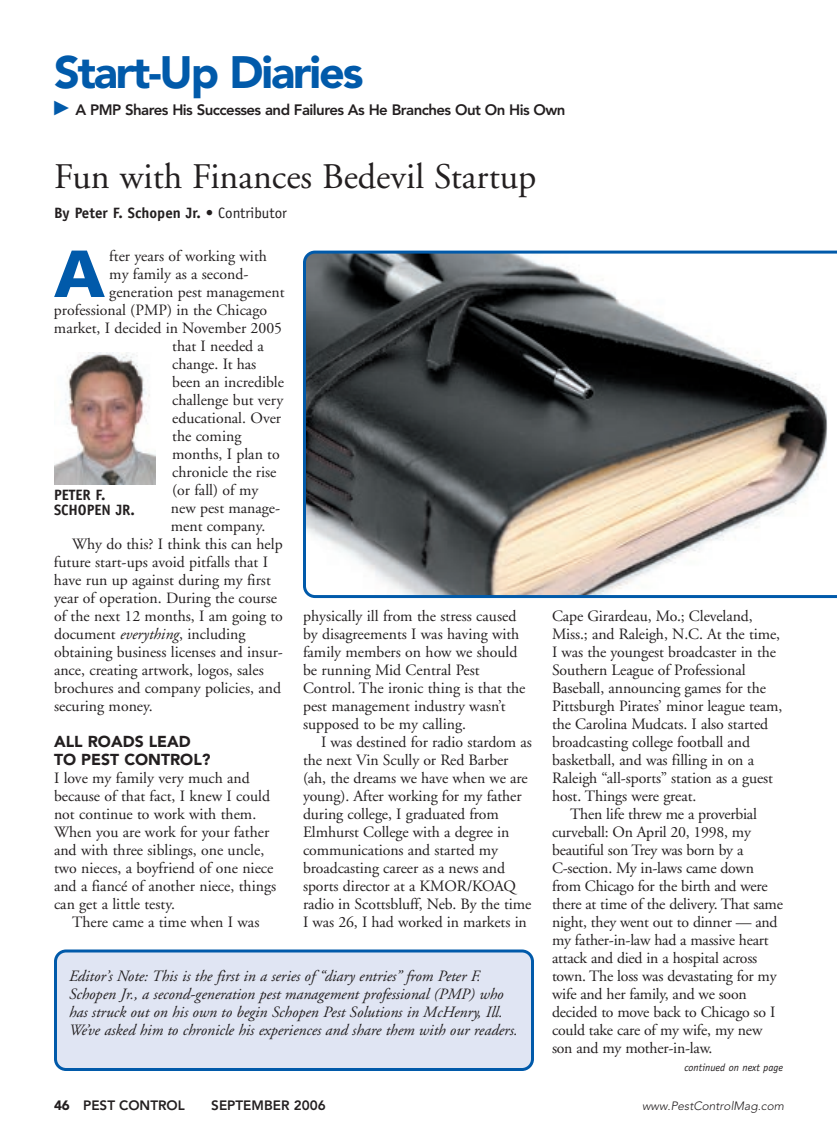
<style>
.page{position:relative;width:837px;height:1134px;background:#fff}
.page>*{position:absolute;margin:0;border:0;box-sizing:border-box;transform-origin:0 0}
.t1{font:900 66.45px "Frutiger";color:#015aaa}
.t2{font:900 45px "Avenir";letter-spacing:-.045em;color:#015aaa}
.t3{font:36px "Adobe Garamond";color:#231f20}
.t4{font:15.75px/18px "Adobe Garamond";letter-spacing:-.005em;color:#231f20}
.t5{font:italic 15.75px/18px "Adobe Garamond";color:#231f20}
.t6{font:900 15.75px/18px "Avenir";color:#231f20}
.t7{font:800 15px "Avenir";letter-spacing:-.035em;color:#231f20}
.t8{font:700 15px/15px "Officina Sans";letter-spacing:-.005em;color:#231f20}
.t9{font:800 13.5px "Avenir";color:#231f20}
.t10{font:italic 300 12px "Avenir";color:#231f20}
.t11{font:italic 10.5px "Officina Sans";color:#231f20}
.s1{font-weight:400}
.s2{font-style:italic}
.s3{font-weight:900}
</style>
<div class="page">
<img style="left:54px;top:352px;width:102px;height:132px">
<div style="left:54px;top:950px;width:480px;height:121px;background:#e0e5f3"></div>
<svg style="left:303px;top:251px;width:534px;height:347px"></svg>
<h2 class="t2" style="left:54px;top:54px;width:311px">Start-Up Diaries</h2>
<p class="t7" style="left:76px;top:104px;width:491px">A PMP Shares His Successes and Failures As He Branches Out On His Own</p>
<h3 class="t3" style="left:54px;top:162px;width:484px">Fun with Finances Bedevil Startup</h3>
<p class="t8" style="left:54px;top:207px;width:234px">By Peter F. Schopen Jr. • <span class="s1">Contributor</span></p>
<h1 class="t1" style="left:54px;top:247px;width:53px">A</h1>
<p class="t4" style="left:109px;top:248px;width:159px">fter years of working with</p>
<p class="t4" style="left:109px;top:266px;width:141px">my family as a second-</p>
<p class="t4" style="left:109px;top:284px;width:177px">generation pest management</p>
<p class="t4" style="left:54px;top:302px;width:215px">professional (PMP) in the Chicago</p>
<p class="t4" style="left:54px;top:320px;width:230px">market, I decided in November 2005</p>
<p class="t4" style="left:172px;top:338px;width:93px">that I needed a</p>
<p class="t4" style="left:172px;top:356px;width:86px">change. It has</p>
<p class="t4" style="left:172px;top:374px;width:113px">been an incredible</p>
<p class="t4" style="left:172px;top:392px;width:113px">challenge but very</p>
<p class="t4" style="left:172px;top:410px;width:111px">educational. Over</p>
<p class="t4" style="left:172px;top:428px;width:71px">the coming</p>
<p class="t4" style="left:172px;top:446px;width:109px">months, I plan to</p>
<p class="t4" style="left:172px;top:464px;width:106px">chronicle the rise</p>
<p class="t4" style="left:172px;top:482px;width:88px">(or fall) of my</p>
<p class="t4" style="left:171px;top:500px;width:111px">new pest manage-</p>
<p class="t4" style="left:171px;top:518px;width:96px">ment company.</p>
<p class="t4" style="left:72px;top:536px;width:212px">Why do this? I think this can help</p>
<p class="t4" style="left:54px;top:554px;width:216px">future start-ups avoid pitfalls that I</p>
<p class="t4" style="left:54px;top:572px;width:218px">have run up against during my first</p>
<p class="t4" style="left:54px;top:590px;width:225px">year of operation. During the course</p>
<p class="t4" style="left:54px;top:608px;width:230px">of the next 12 months, I am going to</p>
<p class="t4" style="left:54px;top:626px;width:193px">document <span class="s2">everything</span>, including</p>
<p class="t4" style="left:54px;top:644px;width:230px">obtaining business licenses and insur-</p>
<p class="t4" style="left:54px;top:662px;width:211px">ance, creating artwork, logos, sales</p>
<p class="t4" style="left:54px;top:680px;width:229px">brochures and company policies, and</p>
<p class="t4" style="left:54px;top:698px;width:100px">securing money.</p>
<p class="t6" style="left:54px;top:734px;width:158px">ALL ROADS LEAD<br>TO PEST CONTROL?</p>
<p class="t4" style="left:54px;top:770px;width:224px">I love my family very much and because of that fact, I knew I could not continue to work with them.<br>When you are work for your father and with three siblings, one uncle, two nieces, a boyfriend of one niece and a fiancé of another niece, things can get a little testy.</p>
<p class="t4" style="left:72px;top:914px;width:189px">There came a time when I was</p>
<p class="t8" style="left:54px;top:488px;width:82px">PETER F.<br>SCHOPEN JR.</p>
<p class="t4" style="left:303px;top:608px;width:224px">physically ill from the stress caused by disagreements I was having with family members on how we should be running Mid Central Pest<br>Control. The ironic thing is that the pest management industry wasn’t supposed to be my calling.</p>
<p class="t4" style="left:303px;top:734px;width:230px;text-indent:18px">I was destined for radio stardom as the next Vin Scully or Red Barber (ah, the dreams we have when we are young). After working for my father during college, I graduated from Elmhurst College with a degree in communications and started my broadcasting career as a news and sports director at a KMOR/KOAQ radio in Scottsbluff, Neb. By the time I was 26, I had worked in markets in</p>
<p class="t5" style="left:69px;top:968px;width:450px">Editor’s Note: This is the first in a series of “diary entries” from Peter F.<br>Schopen Jr., a second-generation pest management professional (PMP) who has struck out on his own to begin Schopen Pest Solutions in McHenry, Ill.<br>We’ve asked him to chronicle his experiences and share them with our readers.</p>
<p class="t4" style="left:552px;top:608px;width:202px">Cape Girardeau, Mo.; Cleveland,</p>
<p class="t4" style="left:552px;top:626px;width:230px">Miss.; and Raleigh, N.C. At the time,</p>
<p class="t4" style="left:552px;top:644px;width:226px">I was the youngest broadcaster in the</p>
<p class="t4" style="left:552px;top:662px;width:195px">Southern League of Professional</p>
<p class="t4" style="left:552px;top:680px;width:215px">Baseball, announcing games for the</p>
<p class="t4" style="left:552px;top:698px;width:232px">Pittsburgh Pirates’ minor league team,</p>
<p class="t4" style="left:552px;top:716px;width:218px">the Carolina Mudcats. I also started</p>
<p class="t4" style="left:552px;top:735px;width:200px">broadcasting college football and</p>
<p class="t4" style="left:552px;top:753px;width:204px">basketball, and was filling in on a</p>
<p class="t4" style="left:552px;top:771px;width:223px">Raleigh “all-sports” station as a guest</p>
<p class="t4" style="left:552px;top:789px;width:146px">host. Things were great.</p>
<p class="t4" style="left:570px;top:807px;width:188px">Then life threw me a proverbial</p>
<p class="t4" style="left:552px;top:825px;width:201px">curveball: On April 20, 1998, my</p>
<p class="t4" style="left:552px;top:843px;width:193px">beautiful son Trey was born by a</p>
<p class="t4" style="left:552px;top:861px;width:203px">C-section. My in-laws came down</p>
<p class="t4" style="left:552px;top:879px;width:217px">from Chicago for the birth and were</p>
<p class="t4" style="left:552px;top:897px;width:232px">there at time of the delivery. That same</p>
<p class="t4" style="left:552px;top:915px;width:227px">night, they went out to dinner — and</p>
<p class="t4" style="left:552px;top:933px;width:218px">my father-in-law had a massive heart</p>
<p class="t4" style="left:552px;top:951px;width:207px">attack and died in a hospital across</p>
<p class="t4" style="left:552px;top:969px;width:226px">town. The loss was devastating for my</p>
<p class="t4" style="left:552px;top:987px;width:196px">wife and her family, and we soon</p>
<p class="t4" style="left:552px;top:1005px;width:225px">decided to move back to Chicago so I</p>
<p class="t4" style="left:552px;top:1023px;width:212px">could take care of my wife, my new</p>
<p class="t4" style="left:552px;top:1041px;width:162px">son and my mother-in-law.</p>
<p class="t11" style="left:685px;top:1063px;width:100px">continued on next page</p>
<p class="t9" style="left:54px;top:1100px;width:132px"><span class="s3">46</span> PEST CONTROL</p>
<p class="t9" style="left:211px;top:1100px;width:116px">SEPTEMBER 2006</p>
<p class="t10" style="left:642px;top:1101px;width:143px">www.PestControlMag.com</p>
</div>
